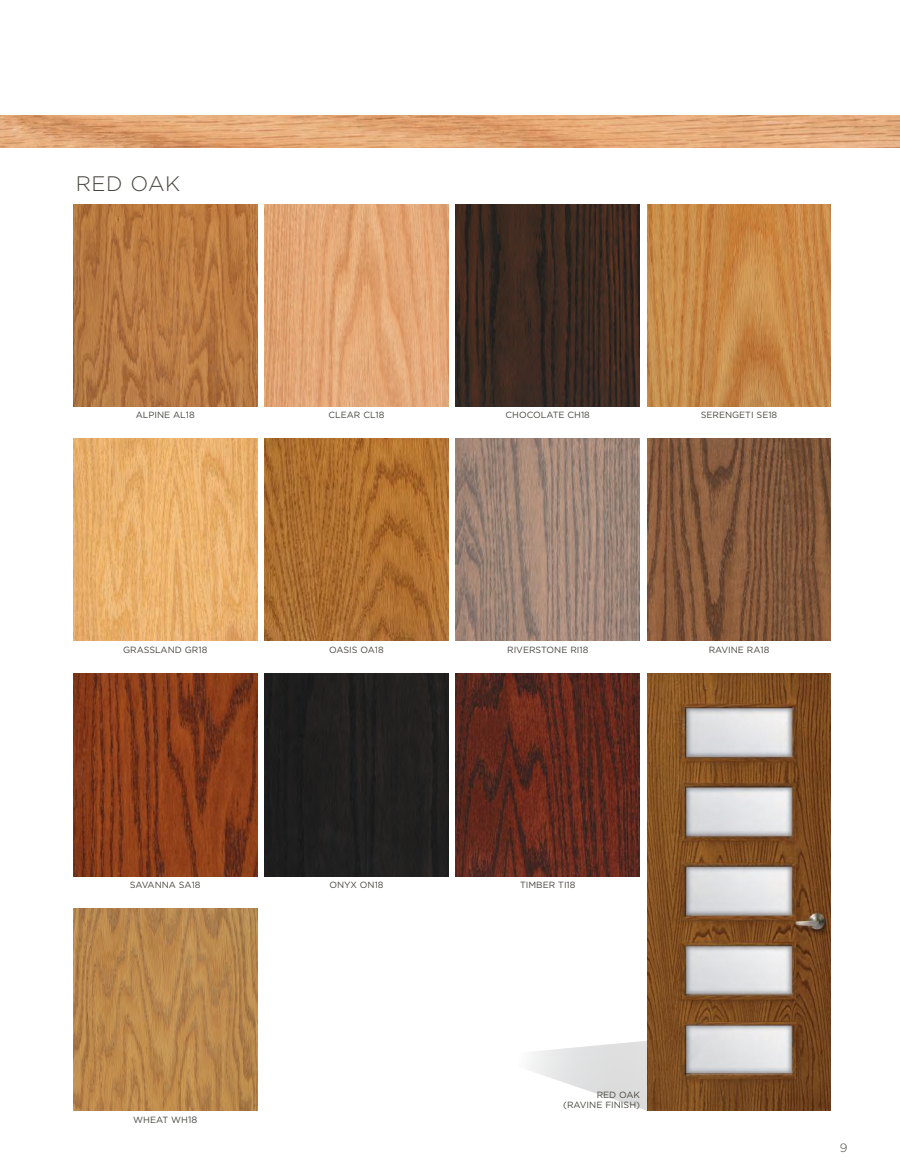
<style>
.page{position:relative;width:900px;height:1170px;background:#fff}
.page>*{position:absolute;margin:0;border:0;box-sizing:border-box;transform-origin:0 0}
.t1{font:300 21px "Gotham";letter-spacing:.025em;color:#48453f}
.t2{font:300 12px "Gotham";color:#48453f}
.t3{font:9px/10.8px "Gotham";color:#48453f;text-align:right}
.s1{font-size:9.3px}
</style>
<div class="page">
<img style="left:73px;top:204px;width:184px;height:203px">
<img style="left:265px;top:204px;width:183px;height:203px">
<img style="left:73px;top:438px;width:184px;height:203px">
<img style="left:265px;top:438px;width:183px;height:203px">
<img style="left:647px;top:438px;width:184px;height:203px">
<img style="left:73px;top:674px;width:184px;height:202px">
<img style="left:456px;top:674px;width:184px;height:202px">
<img style="left:73px;top:908px;width:184px;height:203px">
<img style="left:456px;top:204px;width:184px;height:203px">
<img style="left:647px;top:204px;width:184px;height:203px">
<div style="left:265px;top:674px;width:183px;height:202px;background:#201f1f"></div>
<img style="left:456px;top:438px;width:184px;height:203px">
<svg style="left:529px;top:1041px;width:118px;height:70px"></svg>
<img style="left:647px;top:674px;width:184px;height:437px">
<img style="left:0;top:115px;width:900px;height:32px">
<h1 class="t1" style="left:76px;top:170px;width:106px">RED OAK</h1>
<p class="t3" style="left:136px;top:410px;width:60px">ALPINE AL18</p>
<p class="t3" style="left:506px;top:410px;width:86px">CHOCOLATE CH18</p>
<p class="t3" style="left:329px;top:410px;width:57px">CLEAR CL18</p>
<p class="t3" style="left:701px;top:410px;width:78px">SERENGETI SE18</p>
<p class="t3" style="left:123px;top:645px;width:86px">GRASSLAND GR18</p>
<p class="t3" style="left:329px;top:645px;width:56px">OASIS OA18</p>
<p class="t3" style="left:507px;top:645px;width:83px">RIVERSTONE RI18</p>
<p class="t3" style="left:709px;top:645px;width:62px">RAVINE RA18</p>
<p class="t3" style="left:329px;top:879px;width:56px">ONYX ON18</p>
<p class="t3" style="left:130px;top:879px;width:72px">SAVANNA SA18</p>
<p class="t3" style="left:520px;top:879px;width:57px">TIMBER TI18</p>
<p class="t3" style="left:133px;top:1115px;width:65px">WHEAT WH<span class="s1">18</span></p>
<p class="t3" style="left:563px;top:1089px;width:78px">RED OAK (RAVINE FINISH)</p>
<h2 class="t2" style="left:840px;top:1140px;width:9px">9</h2>
</div>
